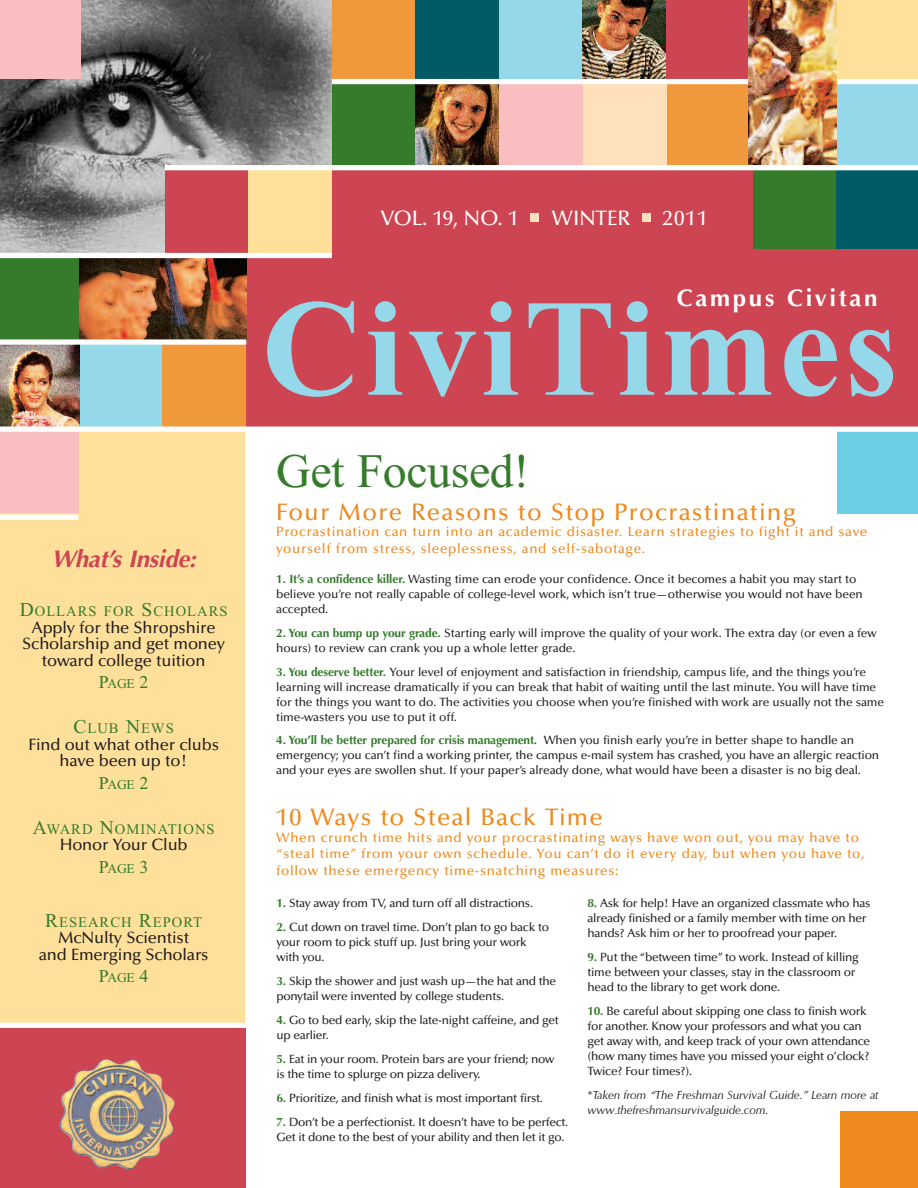
<style>
.page{position:relative;width:918px;height:1188px;background:#fff}
.page>*{position:absolute;margin:0;border:0;box-sizing:border-box;transform-origin:0 0}
.t1{font:700 138px "Times New Roman";letter-spacing:.03em;color:#95d8ea}
.t2{font:48px "Times New Roman";letter-spacing:-.01em;color:#357b2b}
.t3{font:500 24px "Optima";letter-spacing:.05em;color:#ed891d}
.t4{font:italic 700 24px "Optima";color:#cd4552}
.t5{font:700 24px "Optima";letter-spacing:.11em;color:#fff}
.t6{font:500 21px "Optima";letter-spacing:-.01em;color:#fff}
.t7{font:500 16.5px/16.5px "Optima";letter-spacing:-.01em;color:#231f20;text-align:center}
.t8{font:14.7px "Times New Roman";letter-spacing:.065em;color:#357b2b}
.t9{font:500 13.5px/16.5px "Optima";letter-spacing:.05em;color:#ed891d}
.t10{font:13.5px "Times New Roman";letter-spacing:-.015em;color:#357b2b}
.t11{font:500 12px/15px "Optima";letter-spacing:-.025em;color:#231f20}
.t12{font:italic 12px/15px "Optim";letter-spacing:-.03em;color:#231f20}
.s1{font-size:19.5px}
.s2{font-size:18px}
.s3{font-weight:700;color:#357b2b}
</style>
<div class="page">
<div style="left:837px;top:432px;width:81px;height:82px;background:#6dcde3"></div>
<div style="left:0;top:425px;width:245px;height:608px;background:#ffe09b"></div>
<div style="left:227px;top:169px;width:691px;height:257px;background:#cd4552"></div>
<div style="left:642px;top:213px;width:9px;height:9px;background:#fee0ba"></div>
<div style="left:836px;top:83px;width:82px;height:83px;background:#95d8ea"></div>
<div style="left:666px;top:83px;width:84px;height:82px;background:#f0983c"></div>
<div style="left:583px;top:84px;width:83px;height:82px;background:#fee0ba"></div>
<img style="left:0;top:0;width:332px;height:253px">
<div style="left:499px;top:0;width:83px;height:79px;background:#95d8ea"></div>
<img style="left:583px;top:0;width:83px;height:79px">
<div style="left:667px;top:0;width:83px;height:79px;background:#cd4552"></div>
<div style="left:836px;top:0;width:82px;height:79px;background:#ffe09b"></div>
<div style="left:332px;top:84px;width:83px;height:82px;background:#357b2b"></div>
<img style="left:415px;top:84px;width:84px;height:81px">
<div style="left:499px;top:84px;width:84px;height:82px;background:#f9bebf"></div>
<div style="left:332px;top:0;width:83px;height:79px;background:#f0983c"></div>
<div style="left:415px;top:0;width:84px;height:79px;background:#005b66"></div>
<div style="left:0;top:0;width:81px;height:79px;background:#f9bebf"></div>
<div style="left:332px;top:79px;width:586px;height:5px;background:#fff"></div>
<div style="left:753px;top:167px;width:84px;height:82px;background:#357b2b"></div>
<div style="left:837px;top:167px;width:81px;height:82px;background:#005b66"></div>
<div style="left:165px;top:170px;width:84px;height:84px;background:#cd4552"></div>
<div style="left:248px;top:170px;width:84px;height:84px;background:#ffe09b"></div>
<div style="left:0;top:258px;width:79px;height:83px;background:#357b2b"></div>
<div style="left:79px;top:345px;width:84px;height:82px;background:#95d8ea"></div>
<img style="left:79px;top:258px;width:168px;height:83px">
<div style="left:0;top:430px;width:79px;height:82px;background:#f9bebf"></div>
<div style="left:163px;top:344px;width:83px;height:83px;background:#f0983c"></div>
<img style="left:0;top:345px;width:79px;height:82px">
<div style="left:0;top:339px;width:246px;height:6px;background:#fff"></div>
<div style="left:0;top:427px;width:918px;height:5px;background:#fff"></div>
<div style="left:530px;top:213px;width:9px;height:9px;background:#fee0ba"></div>
<div style="left:0;top:253px;width:332px;height:5px;background:#fff"></div>
<div style="left:0;top:1027px;width:245px;height:161px;background:#cd4552"></div>
<div style="left:0;top:1023px;width:246px;height:5px;background:#fff"></div>
<img style="left:749px;top:0;width:88px;height:165px">
<div style="left:0;top:515px;width:78px;height:5px;background:#fff"></div>
<img style="left:60px;top:1059px;width:115px;height:111px">
<div style="left:165px;top:165px;width:753px;height:5px;background:#fff"></div>
<div style="left:840px;top:1112px;width:78px;height:76px;background:#ed891d"></div>
<h3 class="t4" style="left:52px;top:549px;width:151px">What’s Inside:</h3>
<p class="t8" style="left:20px;top:603px;width:209px"><span class="s1">D</span>OLLARS FOR <span class="s1">S</span>CHOLARS</p>
<h3 class="t7" style="left:22px;top:621px;width:204px">Apply for the Shropshire<br>Scholarship and get money toward college tuition</h3>
<p class="t10" style="left:99px;top:676px;width:51px"><span class="s2">P</span>AGE <span class="s2">2</span></p>
<p class="t8" style="left:74px;top:720px;width:102px"><span class="s1">C</span>LUB <span class="s1">N</span>EWS</p>
<h3 class="t7" style="left:28px;top:738px;width:192px">Find out what other clubs have been up to!</h3>
<p class="t10" style="left:99px;top:776px;width:51px"><span class="s2">P</span>AGE <span class="s2">2</span></p>
<p class="t8" style="left:33px;top:820px;width:184px"><span class="s1">A</span>WARD <span class="s1">N</span>OMINATIONS</p>
<h3 class="t7" style="left:60px;top:838px;width:129px">Honor Your Club</h3>
<p class="t10" style="left:99px;top:860px;width:51px"><span class="s2">P</span>AGE <span class="s2">3</span></p>
<p class="t8" style="left:45px;top:913px;width:159px"><span class="s1">R</span>ESEARCH <span class="s1">R</span>EPORT</p>
<h3 class="t7" style="left:39px;top:931px;width:171px">McNulty Scientist<br>and Emerging Scholars</h3>
<p class="t10" style="left:99px;top:970px;width:51px"><span class="s2">P</span>AGE <span class="s2">4</span></p>
<h3 class="t6" style="left:381px;top:210px;width:140px">VOL. 19, NO. 1</h3>
<h3 class="t6" style="left:552px;top:210px;width:80px">WINTER</h3>
<h3 class="t6" style="left:663px;top:210px;width:47px">2011</h3>
<h3 class="t5" style="left:677px;top:288px;width:202px">Campus Civitan</h3>
<h1 class="t1" style="left:262px;top:266px;width:638px">CiviTimes</h1>
<h2 class="t2" style="left:276px;top:442px;width:255px">Get Focused!</h2>
<h3 class="t3" style="left:276px;top:502px;width:522px">Four More Reasons to Stop Procrastinating</h3>
<p class="t9" style="left:276px;top:525px;width:593px">Procrastination can turn into an academic disaster. Learn strategies to fight it and save yourself from stress, sleeplessness, and self-sabotage.</p>
<p class="t11" style="left:276px;top:572px;width:588px"><span class="s3">1. It’s a confidence killer.</span> Wasting time can erode your confidence. Once it becomes a habit you may start to believe you’re not really capable of college-level work, which isn’t true—otherwise you would not have been accepted.</p>
<p class="t11" style="left:276px;top:626px;width:602px"><span class="s3">2. You can bump up your grade.</span> Starting early will improve the quality of your work. The extra day (or even a few hours) to review can crank you up a whole letter grade.</p>
<p class="t11" style="left:276px;top:665px;width:609px"><span class="s3">3. You deserve better.</span> Your level of enjoyment and satisfaction in friendship, campus life, and the things you’re learning will increase dramatically if you can break that habit of waiting until the last minute. You will have time for the things you want to do. The activities you choose when you’re finished with work are usually not the same time-wasters you use to put it off.</p>
<p class="t11" style="left:276px;top:734px;width:604px"><span class="s3">4. You’ll be better prepared for crisis management.</span> When you finish early you’re in better shape to handle an emergency; you can’t find a working printer, the campus e-mail system has crashed, you have an allergic reaction and your eyes are swollen shut. If your paper’s already done, what would have been a disaster is no big deal.</p>
<h3 class="t3" style="left:276px;top:808px;width:328px">10 Ways to Steal Back Time</h3>
<p class="t9" style="left:276px;top:830px;width:590px">When crunch time hits and your procrastinating ways have won out, you may have to “steal time” from your own schedule. You can’t do it every day, but when you have to, follow these emergency time-snatching measures:</p>
<p class="t11" style="left:276px;top:896px;width:258px"><span class="s3">1.</span> Stay away from TV, and turn off all distractions.</p>
<p class="t11" style="left:276px;top:920px;width:274px"><span class="s3">2.</span> Cut down on travel time. Don’t plan to go back to your room to pick stuff up. Just bring your work with you.</p>
<p class="t11" style="left:276px;top:974px;width:281px"><span class="s3">3.</span> Skip the shower and just wash up—the hat and the ponytail were invented by college students.</p>
<p class="t11" style="left:276px;top:1013px;width:284px"><span class="s3">4.</span> Go to bed early, skip the late-night caffeine, and get up earlier.</p>
<p class="t11" style="left:276px;top:1052px;width:280px"><span class="s3">5.</span> Eat in your room. Protein bars are your friend; now is the time to splurge on pizza delivery.</p>
<p class="t11" style="left:276px;top:1091px;width:268px"><span class="s3">6.</span> Prioritize, and finish what is most important first.</p>
<p class="t11" style="left:276px;top:1115px;width:293px"><span class="s3">7.</span> Don’t be a perfectionist. It doesn’t have to be perfect.<br>Get it done to the best of your ability and then let it go.</p>
<p class="t11" style="left:588px;top:896px;width:284px"><span class="s3">8.</span> Ask for help! Have an organized classmate who has already finished or a family member with time on her hands? Ask him or her to proofread your paper.</p>
<p class="t11" style="left:588px;top:950px;width:273px"><span class="s3">9.</span> Put the “between time” to work. Instead of killing time between your classes, stay in the classroom or head to the library to get work done.</p>
<p class="t11" style="left:588px;top:1004px;width:284px"><span class="s3">10.</span> Be careful about skipping one class to finish work for another. Know your professors and what you can get away with, and keep track of your own attendance (how many times have you missed your eight o’clock?<br>Twice? Four times?).</p>
<p class="t12" style="left:588px;top:1087px;width:293px">*Taken from “The Freshman Survival Guide.” Learn more at www.thefreshmansurvivalguide.com.</p>
</div>
